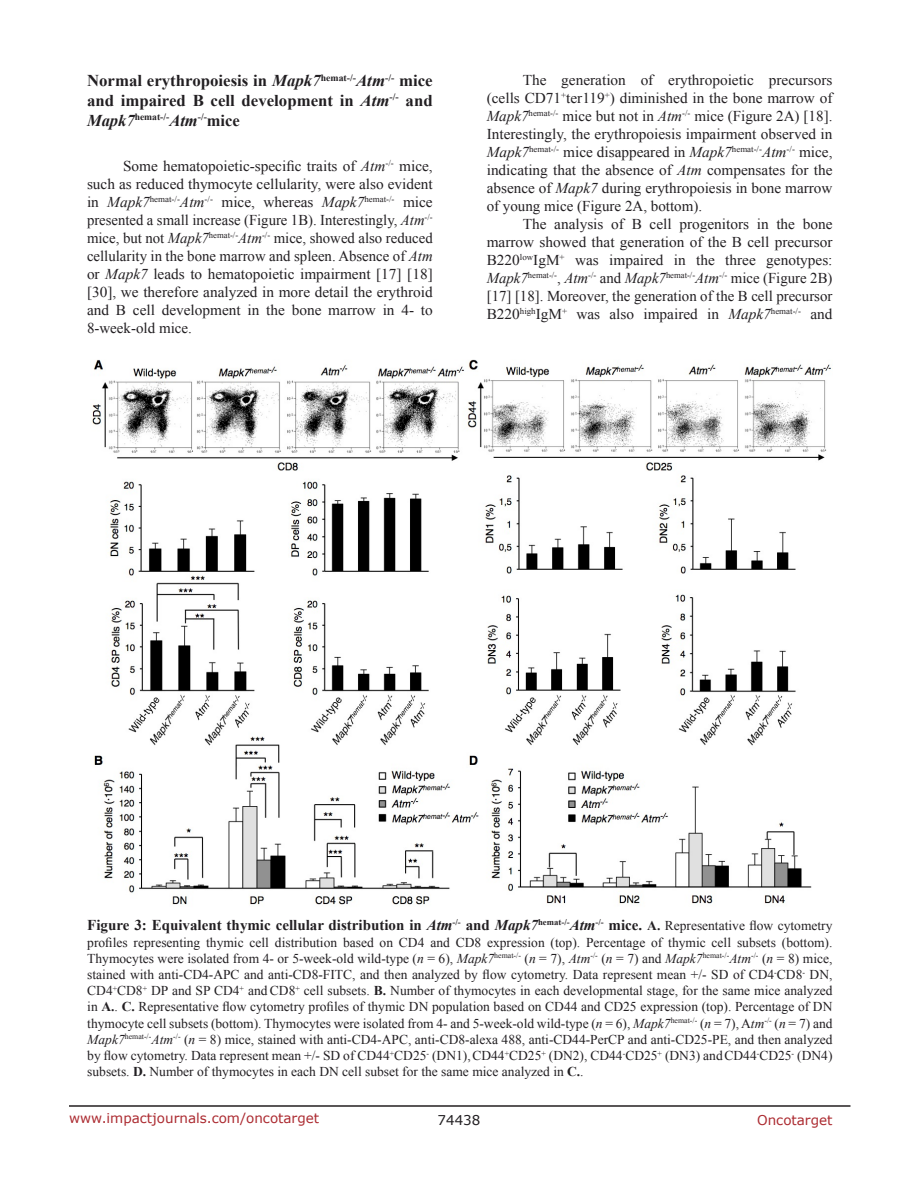
<style>
.page{position:relative;width:918px;height:1188px;background:#fff}
.page>*{position:absolute;margin:0;border:0;box-sizing:border-box;transform-origin:0 0}
.SubHeading{font:700 16.5px/19.8px "Times New Roman";color:#221f22}
.BodyText{font:15px/18px "Times New Roman";color:#221f22;text-align:justify}
.FigureText{font:700 15px "Times New Roman";color:#221f22}
.FigureText-2{font:13.5px/16.2px "Times New Roman";color:#221f22;text-align:justify}
.t1{font:13.5px "Verdana";color:#ac2b31}
.t2{font:13.5px "Verdana";color:#221f22}
.SubHeading-2{font:700 9.6px "Times New Roman";color:#221f22}
.BodyText-2{font:8.7px "Times New Roman";color:#221f22}
.s1{font-style:italic}
.s2{font-style:italic;font-size:16.5px}
.s3{font-size:16.5px}
.s4{font-size:15px}
.s5{font-style:italic;font-size:15px}
.s6{font-size:13.5px}
.s7{font-weight:400;font-size:13.5px}
.s8{font-weight:700}
</style>
<div class="page">
<hr style="left:69px;top:1105px;width:781px;height:2px;background:#231f20">
<img style="left:92px;top:359px;width:739px;height:546px">
<p class="SubHeading" style="left:87px;top:70px;width:347px">Normal erythropoiesis in <span class="s1">Mapk7</span><sup>hemat-/-</sup><span class="s1">Atm</span><sup>-/-</sup> mice and impaired B cell development in <span class="s1">Atm</span><sup>-/-</sup> and</p>
<p class="SubHeading-2" style="left:87px;top:110px;width:154px"><span class="s2">Mapk7</span>hemat-/-<span class="s2">Atm</span>-/-<span class="s3">mice</span></p>
<p class="BodyText" style="left:87px;top:157px;width:347px;text-align:right">Some hematopoietic-specific traits of <span class="s1">Atm</span><sup>-/-</sup> mice,<br>such as reduced thymocyte cellularity, were also evident</p>
<p class="BodyText-2" style="left:87px;top:193px;width:347px"><span class="s4">in</span> <span class="s5">Mapk7</span>hemat-/-<span class="s5">Atm</span>-/- <span class="s4">mice, whereas</span> <span class="s5">Mapk7</span>hemat-/- <span class="s4">mice</span></p>
<p class="BodyText" style="left:87px;top:211px;width:347px">presented a small increase (Figure 1B). Interestingly, <span class="s1">Atm</span><sup>-/- </sup>mice, but not <span class="s1">Mapk7</span><sup>hemat-/-</sup><span class="s1">Atm</span><sup>-/-</sup> mice, showed also reduced cellularity in the bone marrow and spleen. Absence of <span class="s1">Atm </span>or <span class="s1">Mapk7</span> leads to hematopoietic impairment [17] [18] [30], we therefore analyzed in more detail the erythroid and B cell development in the bone marrow in 4- to 8-week-old mice.</p>
<p class="BodyText" style="left:487px;top:71px;width:347px;text-indent:36px">The generation of erythropoietic precursors (cells CD71<sup>+</sup>ter119<sup>+</sup>) diminished in the bone marrow of <span class="s1">Mapk7</span><sup>hemat-/-</sup> mice but not in <span class="s1">Atm</span><sup>-/-</sup> mice (Figure 2A) [18].<br>Interestingly, the erythropoiesis impairment observed in <span class="s1">Mapk7</span><sup>hemat-/-</sup> mice disappeared in <span class="s1">Mapk7</span><sup>hemat-/-</sup><span class="s1">Atm</span><sup>-/-</sup> mice, indicating that the absence of <span class="s1">Atm</span> compensates for the absence of <span class="s1">Mapk7</span> during erythropoiesis in bone marrow of young mice (Figure 2A, bottom).</p>
<p class="BodyText" style="left:487px;top:215px;width:347px;text-indent:36px">The analysis of B cell progenitors in the bone marrow showed that generation of the B cell precursor B220<sup>low</sup>IgM<sup>+</sup> was impaired in the three genotypes:</p>
<p class="BodyText-2" style="left:487px;top:270px;width:347px"><span class="s5">Mapk7</span>hemat-/-<span class="s4">,</span> <span class="s5">Atm</span>-/- <span class="s4">and</span> <span class="s5">Mapk7</span>hemat-/-<span class="s5">Atm</span>-/- <span class="s4">mice (Figure 2B)</span></p>
<p class="BodyText" style="left:487px;top:287px;width:347px">[17] [18]. Moreover, the generation of the B cell precursor<br>B220<sup>high</sup>IgM<sup>+</sup> was also impaired in <span class="s1">Mapk7</span><sup>hemat-/-</sup> and</p>
<p class="FigureText" style="left:87px;top:915px;width:747px">Figure 3: Equivalent thymic cellular distribution in <span class="s1">Atm</span><sup>-/-</sup> and <span class="s1">Mapk7</span><sup>hemat-/-</sup><span class="s1">Atm</span><sup>-/-</sup> mice. <span class="s6">A.</span> <span class="s7">Representative flow cytometry</span></p>
<p class="FigureText-2" style="left:87px;top:934px;width:747px">profiles representing thymic cell distribution based on CD4 and CD8 expression (top). Percentage of thymic cell subsets (bottom).<br>Thymocytes were isolated from 4- or 5-week-old wild-type (<span class="s1">n</span> = 6), <span class="s1">Mapk7</span><sup>hemat-/-</sup> (<span class="s1">n</span> = 7), <span class="s1">Atm</span><sup>-/-</sup> (<span class="s1">n</span> = 7) and <span class="s1">Mapk7</span><sup>hemat-/-</sup><span class="s1">Atm</span><sup>-/-</sup> (<span class="s1">n</span> = 8) mice, stained with anti-CD4-APC and anti-CD8-FITC, and then analyzed by flow cytometry. Data represent mean +/- SD of CD4<sup>-</sup>CD8<sup>-</sup> DN, CD4<sup>+</sup>CD8<sup>+</sup> DP and SP CD4<sup>+</sup> and CD8<sup>+</sup> cell subsets. <span class="s8">B.</span> Number of thymocytes in each developmental stage, for the same mice analyzed in <span class="s8">A.</span>. <span class="s8">C.</span> Representative flow cytometry profiles of thymic DN population based on CD44 and CD25 expression (top). Percentage of DN thymocyte cell subsets (bottom). Thymocytes were isolated from 4- and 5-week-old wild-type (<span class="s1">n</span> = 6), <span class="s1">Mapk7</span><sup>hemat-/-</sup> (<span class="s1">n</span> = 7), A<span class="s1">tm</span><sup>-/-</sup> (<span class="s1">n</span> = 7) and <span class="s1">Mapk7</span><sup>hemat-/-</sup><span class="s1">Atm</span><sup>-/-</sup> (<span class="s1">n</span> = 8) mice, stained with anti-CD4-APC, anti-CD8-alexa 488, anti-CD44-PerCP and anti-CD25-PE, and then analyzed by flow cytometry. Data represent mean +/- SD of CD44<sup>+</sup>CD25<sup>-</sup> (DN1),CD44<sup>+</sup>CD25<sup>+</sup> (DN2), CD44<sup>-</sup>CD25<sup>+</sup> (DN3) andCD44<sup>-</sup>CD25<sup>-</sup> (DN4) subsets. <span class="s8">D.</span> Number of thymocytes in each DN cell subset for the same mice analyzed in <span class="s8">C.</span>.</p>
<p class="t1" style="left:69px;top:1109px;width:252px">www.impactjournals.com/oncotarget</p>
<p class="t2" style="left:438px;top:1111px;width:44px">74438</p>
<p class="t1" style="left:757px;top:1111px;width:77px">Oncotarget</p>
</div>
